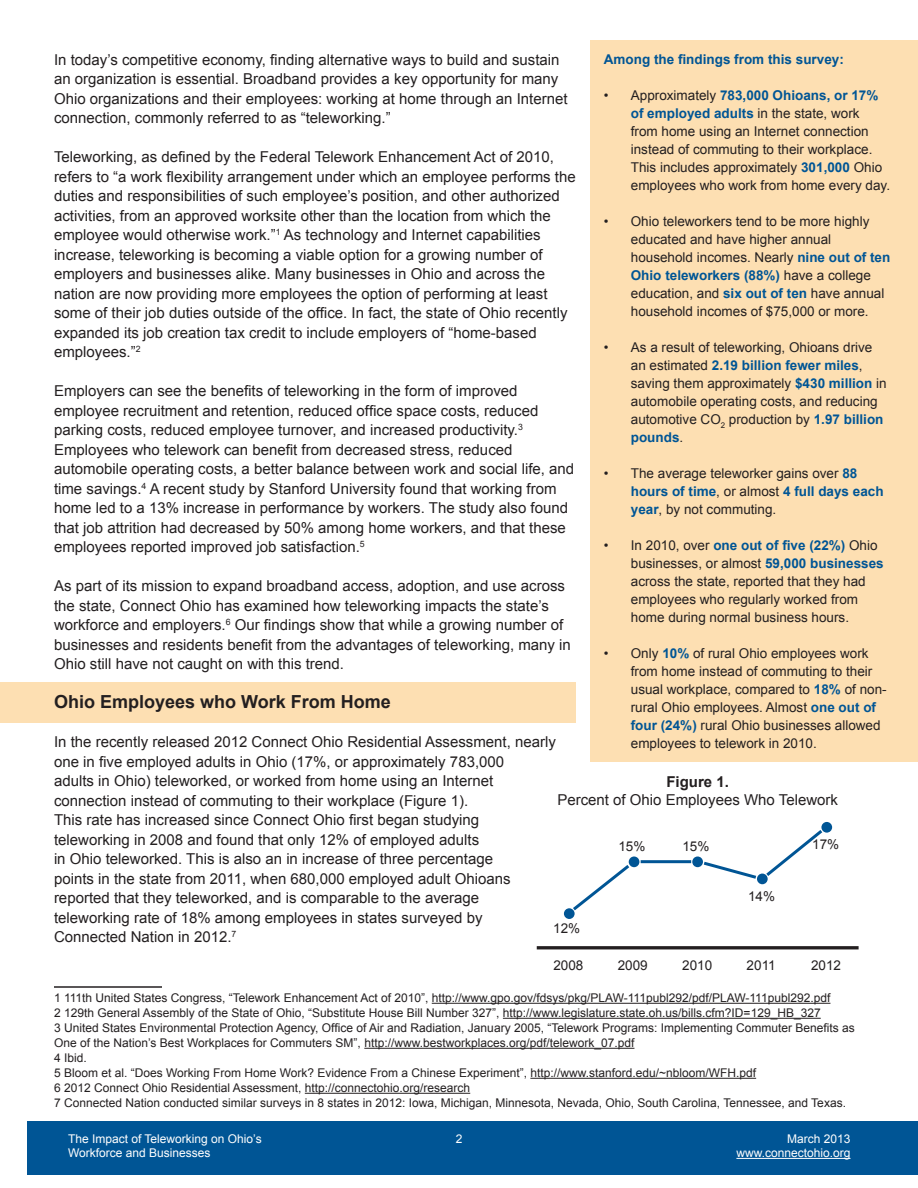
<style>
.page{position:relative;width:918px;height:1188px;background:#fff}
.page>*{position:absolute;margin:0;border:0;box-sizing:border-box;transform-origin:0 0}
.t1{font:700 18px "Arial";color:#231f20}
.t2{font:15px/19.5px "Arial";color:#231f20}
.t3{font:700 15px "Arial";color:#231f20}
.t4{font:13.5px/18px "Arial";color:#231f20}
.t5{font:700 13.5px "Arial";color:#005595}
.Footnote{font:12px/15px "Arial";color:#231f20}
.t6{font:12px/14.4px "Arial";color:#fff}
.s1{font-weight:700;color:#005595}
</style>
<div class="page">
<div style="left:27px;top:1121px;width:891px;height:53px;background:#005595"></div>
<hr style="left:736px;top:1158px;width:114px;height:1px;background:#fff">
<div style="left:0;top:682px;width:576px;height:40px;background:#fddfb2"></div>
<div style="left:590px;top:40px;width:328px;height:722px;background:#fddfb2"></div>
<hr style="left:54px;top:986px;width:108px;height:2px;background:#231f20">
<hr style="left:432px;top:1003px;width:398px;height:1px;background:#231f20">
<hr style="left:503px;top:1018px;width:318px;height:1px;background:#231f20">
<hr style="left:364px;top:1048px;width:270px;height:1px;background:#231f20">
<hr style="left:530px;top:1078px;width:226px;height:1px;background:#231f20">
<hr style="left:305px;top:1093px;width:165px;height:1px;background:#231f20">
<hr style="left:537px;top:946px;width:322px;height:3px;background:#231f20">
<div style="left:564px;top:908px;width:11px;height:11px;background:#005595;border-radius:50%"></div>
<div style="left:629px;top:857px;width:10px;height:10px;background:#005595;border-radius:50%"></div>
<div style="left:692px;top:857px;width:11px;height:10px;background:#005595;border-radius:50%"></div>
<div style="left:757px;top:874px;width:11px;height:10px;background:#005595;border-radius:50%"></div>
<div style="left:821px;top:822px;width:11px;height:11px;background:#005595;border-radius:50%"></div>
<svg style="left:570px;top:862px;width:63px;height:51px"></svg>
<hr style="left:641px;top:860px;width:50px;height:3px;background:#005595">
<svg style="left:700px;top:827px;width:126px;height:54px"></svg>
<p class="t2" style="left:54px;top:50px;width:515px">In today’s competitive economy, finding alternative ways to build and sustain an organization is essential. Broadband provides a key opportunity for many Ohio organizations and their employees: working at home through an Internet connection, commonly referred to as “teleworking.”</p>
<p class="t2" style="left:54px;top:147px;width:523px">Teleworking, as defined by the Federal Telework Enhancement Act of 2010, refers to “a work flexibility arrangement under which an employee performs the duties and responsibilities of such employee’s position, and other authorized activities, from an approved worksite other than the location from which the employee would otherwise work.”<sup>1</sup> As technology and Internet capabilities increase, teleworking is becoming a viable option for a growing number of employers and businesses alike. Many businesses in Ohio and across the nation are now providing more employees the option of performing at least some of their job duties outside of the office. In fact, the state of Ohio recently expanded its job creation tax credit to include employers of “home-based employees.”<sup>2</sup></p>
<p class="t2" style="left:54px;top:381px;width:522px">Employers can see the benefits of teleworking in the form of improved employee recruitment and retention, reduced office space costs, reduced parking costs, reduced employee turnover, and increased productivity.<sup>3<br></sup>Employees who telework can benefit from decreased stress, reduced automobile operating costs, a better balance between work and social life, and time savings.<sup>4</sup> A recent study by Stanford University found that working from home led to a 13% increase in performance by workers. The study also found that job attrition had decreased by 50% among home workers, and that these employees reported improved job satisfaction.<sup>5</sup></p>
<p class="t2" style="left:54px;top:576px;width:518px">As part of its mission to expand broadband access, adoption, and use across the state, Connect Ohio has examined how teleworking impacts the state’s workforce and employers.<sup>6</sup> Our findings show that while a growing number of businesses and residents benefit from the advantages of teleworking, many in Ohio still have not caught on with this trend.</p>
<p class="t1" style="left:54px;top:692px;width:338px">Ohio Employees who Work From Home</p>
<p class="t2" style="left:54px;top:732px;width:503px">In the recently released 2012 Connect Ohio Residential Assessment, nearly one in five employed adults in Ohio (17%, or approximately 783,000<br>adults in Ohio) teleworked, or worked from home using an Internet connection instead of commuting to their workplace (Figure 1).<br>This rate has increased since Connect Ohio first began studying teleworking in 2008 and found that only 12% of employed adults<br>in Ohio teleworked. This is also an in increase of three percentage<br>points in the state from 2011, when 680,000 employed adult Ohioans reported that they teleworked, and is comparable to the average teleworking rate of 18% among employees in states surveyed by Connected Nation in 2012.<sup>7</sup></p>
<p class="t5" style="left:604px;top:52px;width:242px">Among the findings from this survey:</p>
<p class="t4" style="left:631px;top:86px;width:261px;text-indent:-27px">• Approximately <span class="s1">783,000 Ohioans, or 17% of employed adults</span> in the state, work<br>from home using an Internet connection instead of commuting to their workplace.<br>This includes approximately <span class="s1">301,000</span> Ohio employees who work from home every day.</p>
<p class="t4" style="left:631px;top:212px;width:261px;text-indent:-27px">• Ohio teleworkers tend to be more highly educated and have higher annual household incomes. Nearly <span class="s1">nine out of ten Ohio teleworkers (88%)</span> have a college education, and <span class="s1">six out of ten</span> have annual household incomes of $75,000 or more.</p>
<p class="t4" style="left:631px;top:338px;width:257px;text-indent:-27px">• As a result of teleworking, Ohioans drive an estimated <span class="s1">2.19 billion fewer miles</span>, saving them approximately <span class="s1">$430 million</span> in automobile operating costs, and reducing automotive CO<sub>2</sub> production by <span class="s1">1.97 billion pounds</span>.</p>
<p class="t4" style="left:631px;top:464px;width:254px;text-indent:-27px">• The average teleworker gains over <span class="s1">88 hours of time</span>, or almost <span class="s1">4 full days each year</span>, by not commuting.</p>
<p class="t4" style="left:631px;top:536px;width:254px;text-indent:-27px">• In 2010, over <span class="s1">one out of five (22%)</span> Ohio businesses, or almost <span class="s1">59,000 businesses </span>across the state, reported that they had employees who regularly worked from home during normal business hours.</p>
<p class="t4" style="left:631px;top:644px;width:257px;text-indent:-27px">• Only <span class="s1">10%</span> of rural Ohio employees work from home instead of commuting to their usual workplace, compared to <span class="s1">18%</span> of non&shy;rural Ohio employees. Almost <span class="s1">one out of four (24%)</span> rural Ohio businesses allowed employees to telework in 2010.</p>
<p class="t3" style="left:666px;top:773px;width:64px">Figure 1.</p>
<p class="t2" style="left:557px;top:790px;width:282px">Percent of Ohio Employees Who Telework</p>
<p class="t4" style="left:812px;top:835px;width:29px">17%</p>
<p class="t4" style="left:618px;top:837px;width:29px">15%</p>
<p class="t4" style="left:682px;top:837px;width:29px">15%</p>
<p class="t4" style="left:748px;top:887px;width:29px">14%</p>
<p class="t4" style="left:553px;top:919px;width:29px">12%</p>
<p class="t4" style="left:553px;top:957px;width:32px">2008</p>
<p class="t4" style="left:618px;top:957px;width:32px">2009</p>
<p class="t4" style="left:682px;top:957px;width:32px">2010</p>
<p class="t4" style="left:747px;top:957px;width:31px">2011</p>
<p class="t4" style="left:811px;top:957px;width:32px">2012</p>
<p class="Footnote" style="left:54px;top:990px;width:778px">1 111th United States Congress, “Telework Enhancement Act of 2010”, http://www.gpo.gov/fdsys/pkg/PLAW-111publ292/pdf/PLAW-111publ292.pdf</p>
<p class="Footnote" style="left:54px;top:1005px;width:768px">2 129th General Assembly of the State of Ohio, “Substitute House Bill Number 327”, http://www.legislature.state.oh.us/bills.cfm?ID=129_HB_327</p>
<p class="Footnote" style="left:54px;top:1020px;width:802px">3 United States Environmental Protection Agency, Office of Air and Radiation, January 2005, “Telework Programs: Implementing Commuter Benefits as<br>One of the Nation’s Best Workplaces for Commuters SM”, http://www.bestworkplaces.org/pdf/telework_07.pdf</p>
<p class="Footnote" style="left:54px;top:1050px;width:34px">4 Ibid.</p>
<p class="Footnote" style="left:54px;top:1065px;width:704px">5 Bloom et al. “Does Working From Home Work? Evidence From a Chinese Experiment”, http://www.stanford.edu/~nbloom/WFH.pdf</p>
<p class="Footnote" style="left:54px;top:1080px;width:418px">6 2012 Connect Ohio Residential Assessment, http://connectohio.org/research</p>
<p class="Footnote" style="left:54px;top:1095px;width:794px">7 Connected Nation conducted similar surveys in 8 states in 2012: Iowa, Michigan, Minnesota, Nevada, Ohio, South Carolina, Tennessee, and Texas.</p>
<p class="t6" style="left:68px;top:1131px;width:195px">The Impact of Teleworking on Ohio’s<br>Workforce and Businesses</p>
<p class="t6" style="left:456px;top:1131px;width:8px">2</p>
<p class="t6" style="left:787px;top:1131px;width:65px">March 2013</p>
<p class="t6" style="left:736px;top:1146px;width:116px">www.connectohio.org</p>
</div>
